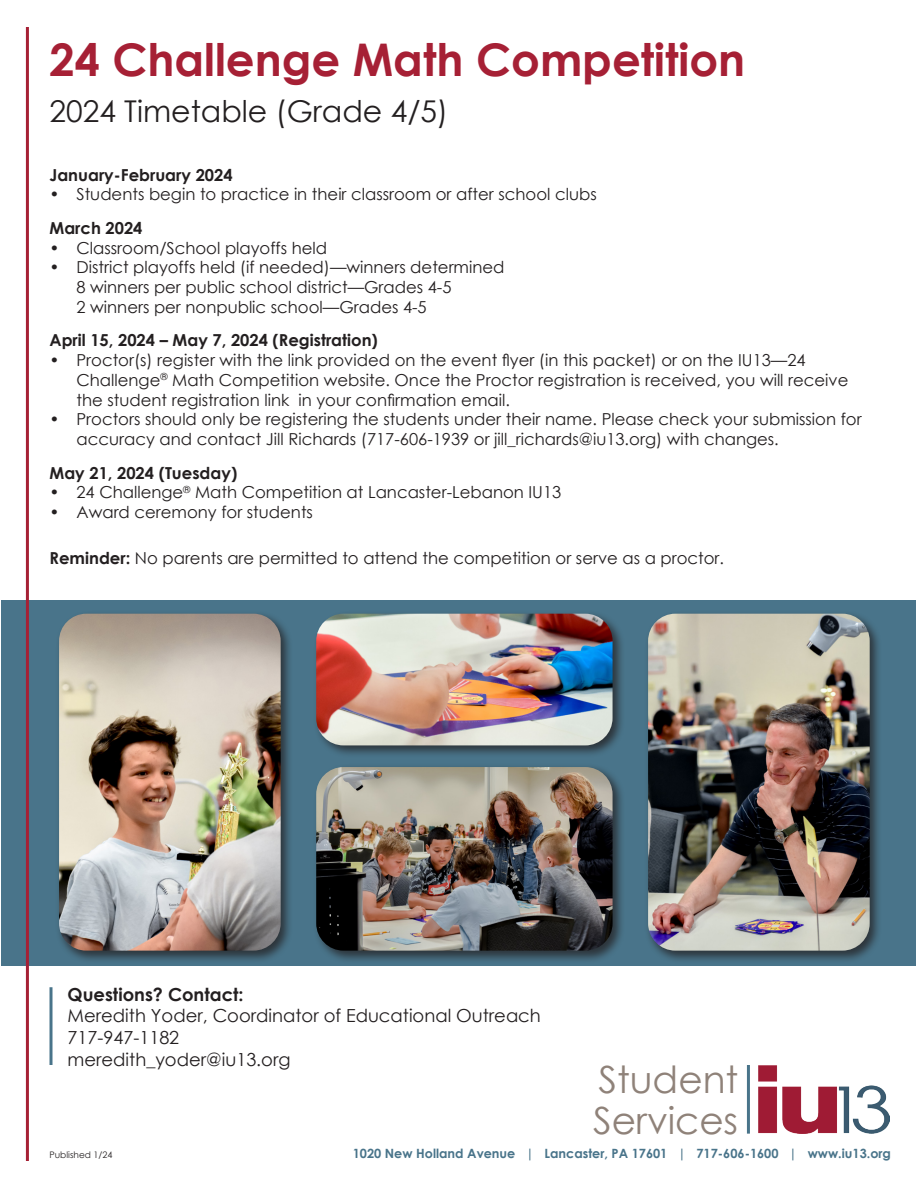
<style>
.page{position:relative;width:918px;height:1188px;background:#fff}
.page>*{position:absolute;margin:0;border:0;box-sizing:border-box;transform-origin:0 0}
.t1{font:700 45px "Century Gothic";color:#a62035}
.t2{font:37.5px "Century Gothic";color:#8f8279}
.Heading_1{font:30px "Century Gothic";color:#231f20}
.t3{font:18px "Century Gothic";color:#231f20}
.t4{font:700 18px "Century Gothic";color:#231f20}
.t5{font:16.5px/19.8px "Century Gothic";color:#231f20}
.t6{font:700 16.5px "Century Gothic";color:#231f20}
.t7{font:700 12.75px "Century Gothic";color:#49748a}
.t8{font:9px "Century Gothic";color:#231f20}
.s1{font-weight:700}
</style>
<div class="page">
<div style="left:2px;top:600px;width:914px;height:366px;background:#49748a"></div>
<hr style="left:26px;top:27px;width:3px;height:1134px;background:#a62035">
<hr style="left:747px;top:1065px;width:3px;height:69px;background:#49748a">
<div style="left:56px;top:610px;width:238px;height:353px;background:#231f20;opacity:.75"></div>
<img style="left:59px;top:614px;width:222px;height:337px">
<div style="left:645px;top:610px;width:238px;height:353px;background:#231f20;opacity:.75"></div>
<img style="left:648px;top:614px;width:222px;height:337px">
<div style="left:313px;top:610px;width:312px;height:149px;background:#231f20;opacity:.75"></div>
<img style="left:316px;top:614px;width:297px;height:131px">
<div style="left:313px;top:764px;width:312px;height:200px;background:#231f20;opacity:.75"></div>
<img style="left:316px;top:767px;width:297px;height:184px">
<hr style="left:50px;top:987px;width:2px;height:78px;background:#49748a">
<img style="left:759px;top:1065px;width:131px;height:69px">
<p class="t1" style="left:50px;top:26px;width:697px">24 Challenge Math Competition</p>
<p class="Heading_1" style="left:50px;top:90px;width:400px">2024 Timetable (Grade 4/5)</p>
<p class="t6" style="left:50px;top:162px;width:185px">January-February 2024</p>
<p class="t5" style="left:50px;top:184px;width:549px">• Students begin to practice in their classroom or after school clubs</p>
<p class="t6" style="left:50px;top:215px;width:95px">March 2024</p>
<p class="t5" style="left:50px;top:237px;width:279px">• Classroom/School playoffs held</p>
<p class="t5" style="left:76px;top:257px;width:430px;text-indent:-27px">• District playoffs held (if needed)—winners determined<br>8 winners per public school district—Grades 4-5<br>2 winners per nonpublic school—Grades 4-5</p>
<p class="t6" style="left:50px;top:328px;width:330px">April 15, 2024 – May 7, 2024 (Registration)</p>
<p class="t5" style="left:76px;top:350px;width:773px;text-indent:-27px">• Proctor(s) register with the link provided on the event flyer (in this packet) or on the IU13—24<br>Challenge<sup>®</sup> Math Competition website. Once the Proctor registration is received, you will receive the student registration link in your confirmation email.</p>
<p class="t5" style="left:76px;top:409px;width:787px;text-indent:-27px">• Proctors should only be registering the students under their name. Please check your submission for accuracy and contact Jill Richards (717-606-1939 or jill_richards@iu13.org) with changes.</p>
<p class="t6" style="left:50px;top:460px;width:189px">May 21, 2024 (Tuesday)</p>
<p class="t5" style="left:50px;top:482px;width:513px">• 24 Challenge<sup>®</sup> Math Competition at Lancaster-Lebanon IU13</p>
<p class="t5" style="left:50px;top:502px;width:265px">• Award ceremony for students</p>
<p class="t5" style="left:50px;top:548px;width:676px"><span class="s1">Reminder:</span> No parents are permitted to attend the competition or serve as a proctor.</p>
<p class="t4" style="left:68px;top:981px;width:178px">Questions? Contact:</p>
<p class="t3" style="left:68px;top:1003px;width:475px">Meredith Yoder, Coordinator of Educational Outreach</p>
<p class="t3" style="left:68px;top:1025px;width:113px">717-947-1182</p>
<p class="t3" style="left:68px;top:1046px;width:225px">meredith_yoder@iu13.org</p>
<p class="t2" style="left:598px;top:1053px;width:141px">Student</p>
<p class="t2" style="left:593px;top:1094px;width:147px">Services</p>
<p class="t8" style="left:50px;top:1148px;width:64px">Published 1/24</p>
<p class="t7" style="left:353px;top:1143px;width:540px">1020 New Holland Avenue | Lancaster, PA 17601 | 717-606-1600 | www.iu13.org</p>
</div>
